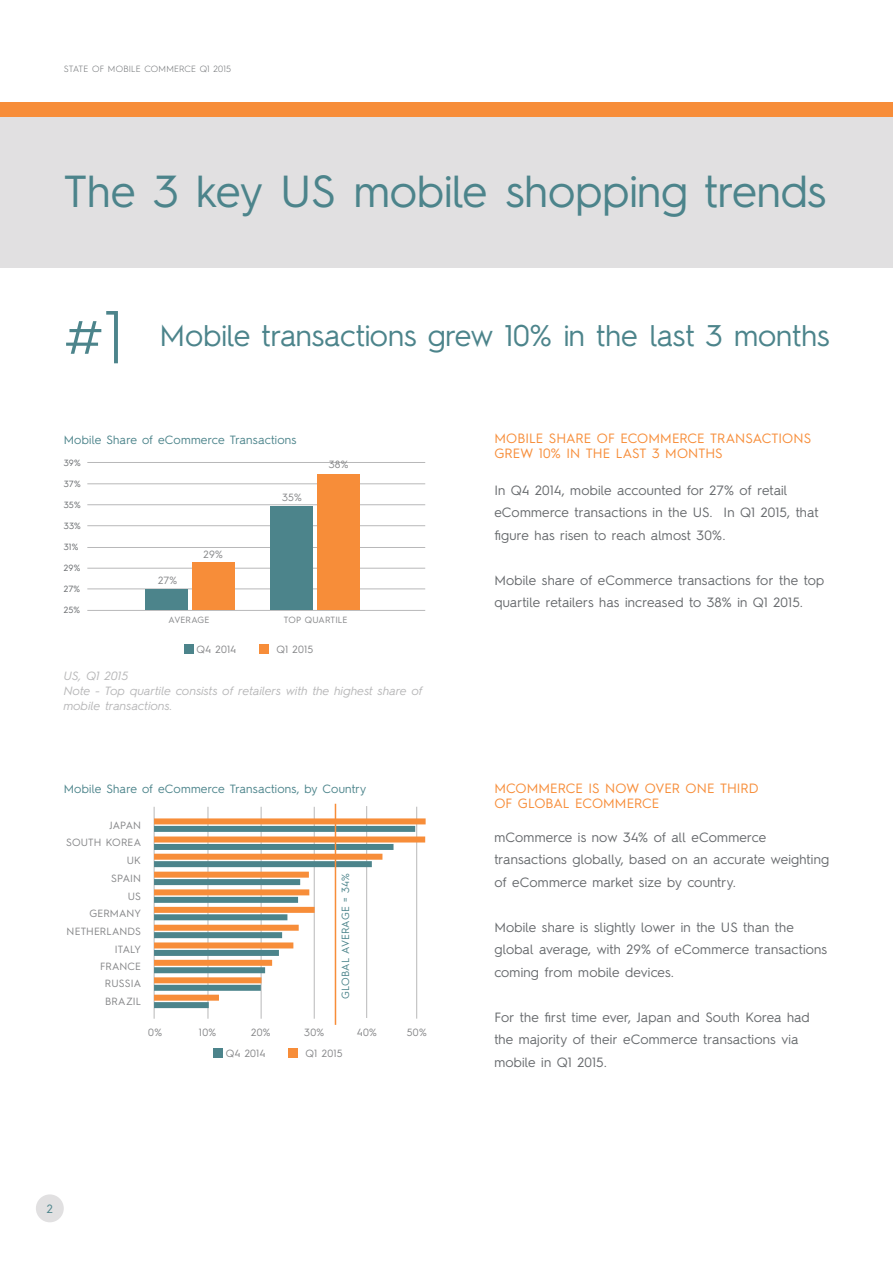
<style>
.page{position:relative;width:893px;height:1263px;background:#fff}
.page>*{position:absolute;margin:0;border:0;box-sizing:border-box;transform-origin:0 0}
.t1{font:300 75px "Hurme Geometric Sans 2";color:#4c848b}
.t2{font:45px "Hurme Geometric Sans 2";color:#4c848b}
.t3{font:30px "Hurme Geometric Sans 2";color:#4c848b}
.t4{font:13.5px/22.5px "Hurme Geometric Sans 2";letter-spacing:.01em;color:#676a6d}
.t5{font:13.5px/15px "Hurme Geometric Sans 2";letter-spacing:.005em;color:#f78d39}
.t6{font:italic 12px/15px "Hurme Geometric Sans 2";letter-spacing:.01em;color:#b8b8b9}
.t7{font:12px "Hurme Geometric Sans 2";letter-spacing:.02em;color:#4c848b}
.t8{font:10.5px/18px "Hurme Geometric Sans 2";letter-spacing:.015em;color:#858688;text-align:right}
.t9{font:10.5px "Hurme Geometric Sans 2";letter-spacing:.01em;color:#4c848b}
.t10{font:300 9px "Hurme Geometric Sans 2";letter-spacing:.02em;color:#676a6d}
.t11{font:9px "Hurme Geometric Sans 2";letter-spacing:.03em;color:#676a6d}
.t12{font:9px "Hurme Geometric Sans 2";letter-spacing:.01em;color:#858688}
</style>
<div class="page">
<div style="left:0;top:117px;width:893px;height:151px;background:#e1e0e1"></div>
<div style="left:0;top:103px;width:893px;height:14px;background:#f78d39"></div>
<hr style="left:87px;top:525px;width:338px;height:1px;background:#b8b8b9">
<hr style="left:87px;top:504px;width:338px;height:1px;background:#b8b8b9">
<hr style="left:87px;top:483px;width:338px;height:1px;background:#b8b8b9">
<hr style="left:87px;top:462px;width:338px;height:1px;background:#b8b8b9">
<hr style="left:87px;top:568px;width:338px;height:1px;background:#b8b8b9">
<hr style="left:87px;top:547px;width:338px;height:1px;background:#b8b8b9">
<hr style="left:87px;top:588px;width:338px;height:1px;background:#b8b8b9">
<hr style="left:87px;top:610px;width:338px;height:1px;background:#b8b8b9">
<div style="left:145px;top:589px;width:43px;height:21px;background:#4c848b"></div>
<div style="left:271px;top:506px;width:42px;height:104px;background:#4c848b"></div>
<div style="left:192px;top:562px;width:43px;height:48px;background:#f78d39"></div>
<div style="left:317px;top:474px;width:43px;height:136px;background:#f78d39"></div>
<hr style="left:208px;top:807px;width:1px;height:212px;background:#b8b8b9">
<hr style="left:314px;top:807px;width:1px;height:212px;background:#b8b8b9">
<hr style="left:366px;top:806px;width:1px;height:212px;background:#b8b8b9">
<hr style="left:154px;top:807px;width:1px;height:212px;background:#b8b8b9">
<hr style="left:261px;top:807px;width:1px;height:212px;background:#b8b8b9">
<hr style="left:416px;top:807px;width:1px;height:212px;background:#b8b8b9">
<div style="left:154px;top:826px;width:261px;height:6px;background:#4c848b"></div>
<div style="left:154px;top:818px;width:272px;height:6px;background:#f78d39"></div>
<div style="left:154px;top:844px;width:239px;height:6px;background:#4c848b"></div>
<div style="left:154px;top:861px;width:218px;height:6px;background:#4c848b"></div>
<div style="left:154px;top:879px;width:146px;height:6px;background:#4c848b"></div>
<div style="left:154px;top:897px;width:144px;height:6px;background:#4c848b"></div>
<div style="left:154px;top:914px;width:133px;height:6px;background:#4c848b"></div>
<div style="left:154px;top:967px;width:111px;height:6px;background:#4c848b"></div>
<div style="left:154px;top:932px;width:128px;height:6px;background:#4c848b"></div>
<div style="left:154px;top:1002px;width:55px;height:6px;background:#4c848b"></div>
<div style="left:154px;top:950px;width:125px;height:6px;background:#4c848b"></div>
<div style="left:154px;top:985px;width:107px;height:6px;background:#4c848b"></div>
<div style="left:154px;top:836px;width:271px;height:6px;background:#f78d39"></div>
<div style="left:154px;top:854px;width:228px;height:6px;background:#f78d39"></div>
<div style="left:154px;top:872px;width:155px;height:6px;background:#f78d39"></div>
<div style="left:154px;top:889px;width:155px;height:6px;background:#f78d39"></div>
<div style="left:154px;top:907px;width:161px;height:6px;background:#f78d39"></div>
<div style="left:154px;top:960px;width:118px;height:6px;background:#f78d39"></div>
<div style="left:154px;top:925px;width:145px;height:6px;background:#f78d39"></div>
<div style="left:154px;top:995px;width:65px;height:6px;background:#f78d39"></div>
<div style="left:154px;top:942px;width:139px;height:6px;background:#f78d39"></div>
<div style="left:154px;top:977px;width:107px;height:6px;background:#f78d39"></div>
<div style="left:213px;top:1048px;width:9px;height:9px;background:#4c848b"></div>
<div style="left:289px;top:1048px;width:9px;height:9px;background:#f78d39"></div>
<hr style="left:335px;top:804px;width:1px;height:221px;background:#f78d39">
<div style="left:36px;top:1194px;width:28px;height:28px;background:#e1e0e1;border-radius:50%"></div>
<div style="left:184px;top:644px;width:9px;height:9px;background:#4c848b"></div>
<div style="left:260px;top:644px;width:9px;height:9px;background:#f78d39"></div>
<p class="t10" style="left:64px;top:63px;width:169px">STATE OF MOBILE COMMERCE Q1 2015</p>
<h2 class="t2" style="left:64px;top:160px;width:764px">The 3 key US mobile shopping trends</h2>
<h1 class="t1" style="left:64px;top:286px;width:63px">#1</h1>
<h3 class="t3" style="left:159px;top:314px;width:672px">Mobile transactions grew 10% in the last 3 months</h3>
<p class="t7" style="left:64px;top:431px;width:234px">Mobile Share of eCommerce Transactions</p>
<p class="t11" style="left:64px;top:457px;width:18px">39%</p>
<p class="t11" style="left:64px;top:478px;width:19px">37%</p>
<p class="t11" style="left:64px;top:499px;width:18px">35%</p>
<p class="t11" style="left:64px;top:520px;width:19px">33%</p>
<p class="t11" style="left:64px;top:541px;width:16px">31%</p>
<p class="t11" style="left:64px;top:562px;width:18px">29%</p>
<p class="t11" style="left:64px;top:583px;width:18px">27%</p>
<p class="t11" style="left:64px;top:604px;width:18px">25%</p>
<p class="t8" style="left:158px;top:570px;width:21px">27%</p>
<p class="t8" style="left:204px;top:544px;width:21px">29%</p>
<p class="t8" style="left:282px;top:488px;width:21px">35%</p>
<p class="t8" style="left:329px;top:454px;width:21px">38%</p>
<p class="t12" style="left:169px;top:613px;width:42px">AVERAGE</p>
<p class="t12" style="left:284px;top:613px;width:65px">TOP QUARTILE</p>
<p class="t8" style="left:276px;top:640px;width:38px">Q1 2015</p>
<p class="t8" style="left:196px;top:640px;width:41px">Q4 2014</p>
<p class="t6" style="left:64px;top:667px;width:361px">US, Q1 2015<br>Note - Top quartile consists of retailers with the highest share of mobile transactions.</p>
<p class="t7" style="left:64px;top:780px;width:304px">Mobile Share of eCommerce Transactions, by Country</p>
<p class="t8" style="left:66px;top:815px;width:76px">JAPAN<br>SOUTH KOREA<br>UK<br>SPAIN<br>US</p>
<p class="t8" style="left:90px;top:903px;width:53px">GERMANY</p>
<p class="t8" style="left:67px;top:921px;width:76px">NETHERLANDS</p>
<p class="t8" style="left:115px;top:939px;width:28px">ITALY</p>
<p class="t8" style="left:105px;top:974px;width:38px">RUSSIA</p>
<p class="t8" style="left:100px;top:956px;width:42px">FRANCE</p>
<p class="t8" style="left:105px;top:991px;width:37px">BRAZIL</p>
<p class="t9" style="left:338px;top:999px;width:127px;rotate:-90deg">GLOBAL AVERAGE = 34%</p>
<p class="t8" style="left:148px;top:1023px;width:15px">0%</p>
<p class="t8" style="left:199px;top:1023px;width:19px">10%</p>
<p class="t8" style="left:251px;top:1023px;width:21px">20%</p>
<p class="t8" style="left:304px;top:1023px;width:22px">30%</p>
<p class="t8" style="left:357px;top:1023px;width:22px">40%</p>
<p class="t8" style="left:407px;top:1023px;width:21px">50%</p>
<p class="t8" style="left:226px;top:1044px;width:41px">Q4 2014</p>
<p class="t8" style="left:306px;top:1044px;width:38px">Q1 2015</p>
<p class="t5" style="left:494px;top:430px;width:318px">MOBILE SHARE OF ECOMMERCE TRANSACTIONS<br>GREW 10% IN THE LAST 3 MONTHS</p>
<p class="t4" style="left:494px;top:478px;width:326px">In Q4 2014, mobile accounted for 27% of retail eCommerce transactions in the US. In Q1 2015, that figure has risen to reach almost 30%.</p>
<p class="t4" style="left:494px;top:568px;width:331px">Mobile share of eCommerce transactions for the top quartile retailers has increased to 38% in Q1 2015.</p>
<p class="t5" style="left:494px;top:780px;width:266px">MCOMMERCE IS NOW OVER ONE THIRD<br>OF GLOBAL ECOMMERCE</p>
<p class="t4" style="left:494px;top:825px;width:336px">mCommerce is now 34% of all eCommerce transactions globally, based on an accurate weighting of eCommerce market size by country.</p>
<p class="t4" style="left:494px;top:915px;width:334px">Mobile share is slightly lower in the US than the global average, with 29% of eCommerce transactions coming from mobile devices.</p>
<p class="t4" style="left:494px;top:1005px;width:317px">For the first time ever, Japan and South Korea had the majority of their eCommerce transactions via mobile in Q1 2015.</p>
<p class="t7" style="left:47px;top:1200px;width:8px">2</p>
</div>
